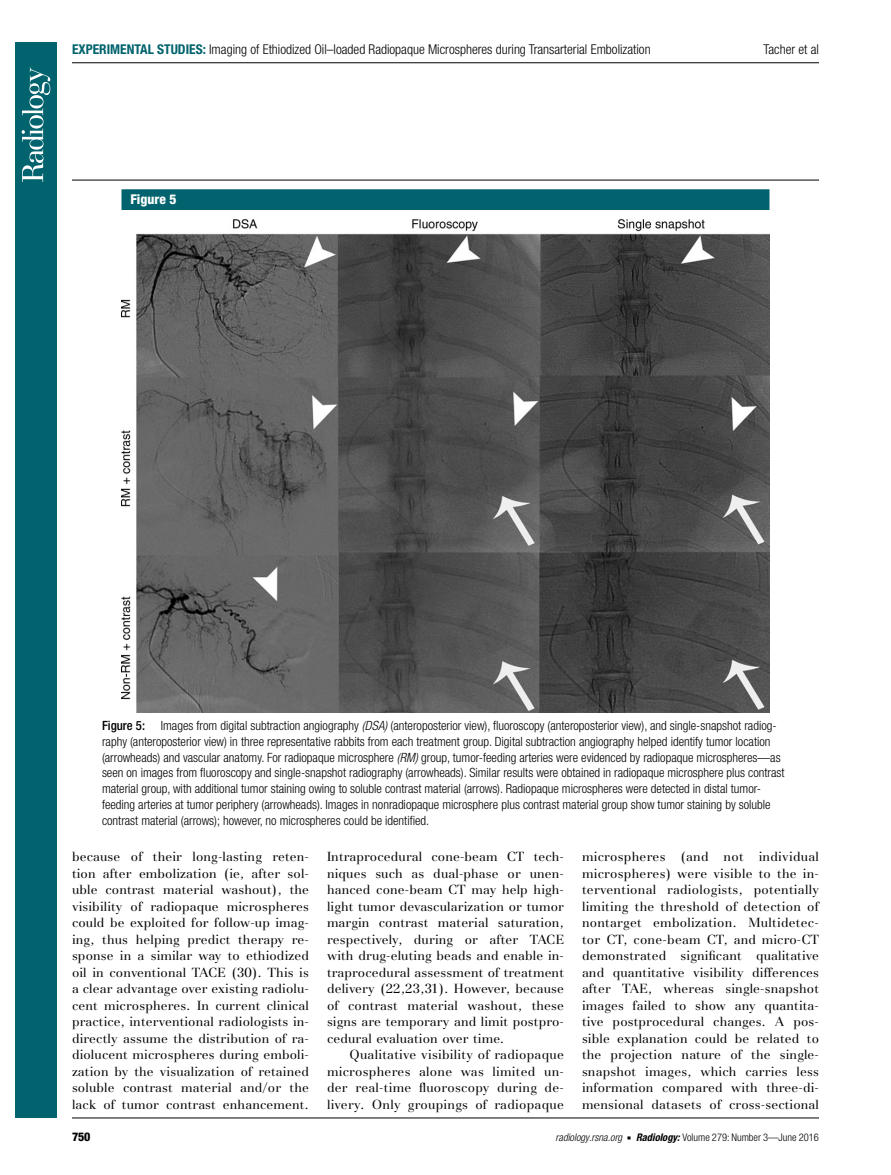
<style>
.page{position:relative;width:891px;height:1175px;background:#fff}
.page>*{position:absolute;margin:0;border:0;box-sizing:border-box;transform-origin:0 0}
.t1{font:300 condensed 13.5px "Helvetica Neue";color:#000}
.t2{font:800 condensed 13.5px "Helvetica Neue";color:#fff}
.t3{font:13.2px/16.5px "AT Basilia";letter-spacing:.01em;color:#000;text-align:justify}
.t4{font:300 condensed 12.75px/15.8px "Helvetica Neue";color:#000}
.t5{font:800 condensed 12px "Helvetica Neue";color:#000}
.t6{font:300 condensed 10.5px "Helvetica Neue";color:#000}
.s1{font-weight:700;color:#00636d}
.s2{font-weight:500}
.s3{font-style:italic}
.s4{font-family:"Universal Newswith Comm Pi";font-weight:400;font-stretch:normal;font-size:6px}
.s5{font-weight:700;font-style:italic}
</style>
<div class="page">
<hr style="left:72px;top:180px;width:747px;height:1px;background:#000">
<hr style="left:72px;top:1117px;width:747px;height:1px;background:#000">
<hr style="left:72px;top:62px;width:747px;height:1px;background:#000">
<div style="left:122px;top:189px;width:648px;height:21px;background:#00636d"></div>
<img style="left:122px;top:219px;width:648px;height:493px">
<div style="left:15px;top:42px;width:42px;height:1075px;background:#00636d"></div>
<svg style="left:22px;top:68px;width:28px;height:114px"></svg>
<p class="t1" style="left:72px;top:41px;width:580px"><span class="s1">EXPERIMENTAL STUDIES:</span> Imaging of Ethiodized Oil–loaded Radiopaque Microspheres during Transarterial Embolization</p>
<p class="t1" style="left:764px;top:41px;width:57px">Tacher et al</p>
<p class="t2" style="left:130px;top:191px;width:47px">Figure 5</p>
<p class="t4" style="left:102px;top:717px;width:684px"><span class="s2">Figure 5:</span> Images from digital subtraction angiography <span class="s3">(DSA)</span> (anteroposterior view), fluoroscopy (anteroposterior view), and single-snapshot radiog&shy;raphy (anteroposterior view) in three representative rabbits from each treatment group. Digital subtraction angiography helped identify tumor location (arrowheads) and vascular anatomy. For radiopaque microsphere <span class="s3">(RM)</span> group, tumor-feeding arteries were evidenced by radiopaque microspheres—as seen on images from fluoroscopy and single-snapshot radiography (arrowheads). Similar results were obtained in radiopaque microsphere plus contrast material group, with additional tumor staining owing to soluble contrast material (arrows). Radiopaque microspheres were detected in distal tumor&shy;feeding arteries at tumor periphery (arrowheads). Images in nonradiopaque microsphere plus contrast material group show tumor staining by soluble contrast material (arrows); however, no microspheres could be identified.</p>
<p class="t3" style="left:72px;top:848px;width:239px">because of their long-lasting reten&shy;tion after embolization (ie, after sol&shy;uble contrast material washout), the visibility of radiopaque microspheres could be exploited for follow-up imag&shy;ing, thus helping predict therapy re&shy;sponse in a similar way to ethiodized oil in conventional TACE (30). This is a clear advantage over existing radiolu&shy;cent microspheres. In current clinical practice, interventional radiologists in&shy;directly assume the distribution of ra&shy;diolucent microspheres during emboli&shy;zation by the visualization of retained soluble contrast material and/or the lack of tumor contrast enhancement.</p>
<p class="t3" style="left:327px;top:848px;width:239px">Intraprocedural cone-beam CT tech&shy;niques such as dual-phase or unen&shy;hanced cone-beam CT may help high&shy;light tumor devascularization or tumor margin contrast material saturation, respectively, during or after TACE with drug-eluting beads and enable in&shy;traprocedural assessment of treatment delivery (22,23,31). However, because of contrast material washout, these signs are temporary and limit postpro&shy;cedural evaluation over time.</p>
<p class="t3" style="left:327px;top:1046px;width:239px;text-indent:23px">Qualitative visibility of radiopaque microspheres alone was limited un&shy;der real-time fluoroscopy during de&shy;livery. Only groupings of radiopaque</p>
<p class="t3" style="left:582px;top:848px;width:239px">microspheres (and not individual microspheres) were visible to the in&shy;terventional radiologists, potentially limiting the threshold of detection of nontarget embolization. Multidetec&shy;tor CT, cone-beam CT, and micro-CT demonstrated significant qualitative and quantitative visibility differences after TAE, whereas single-snapshot images failed to show any quantita&shy;tive postprocedural changes. A pos&shy;sible explanation could be related to the projection nature of the single&shy;snapshot images, which carries less information compared with three-di&shy;mensional datasets of cross-sectional</p>
<p class="t5" style="left:72px;top:1128px;width:20px">750</p>
<p class="t6" style="left:556px;top:1130px;width:265px"><span class="s3">radiology.rsna.org</span> <span class="s4">n</span> <span class="s5">Radiology:</span> Volume 279: Number 3—June 2016</p>
</div>
